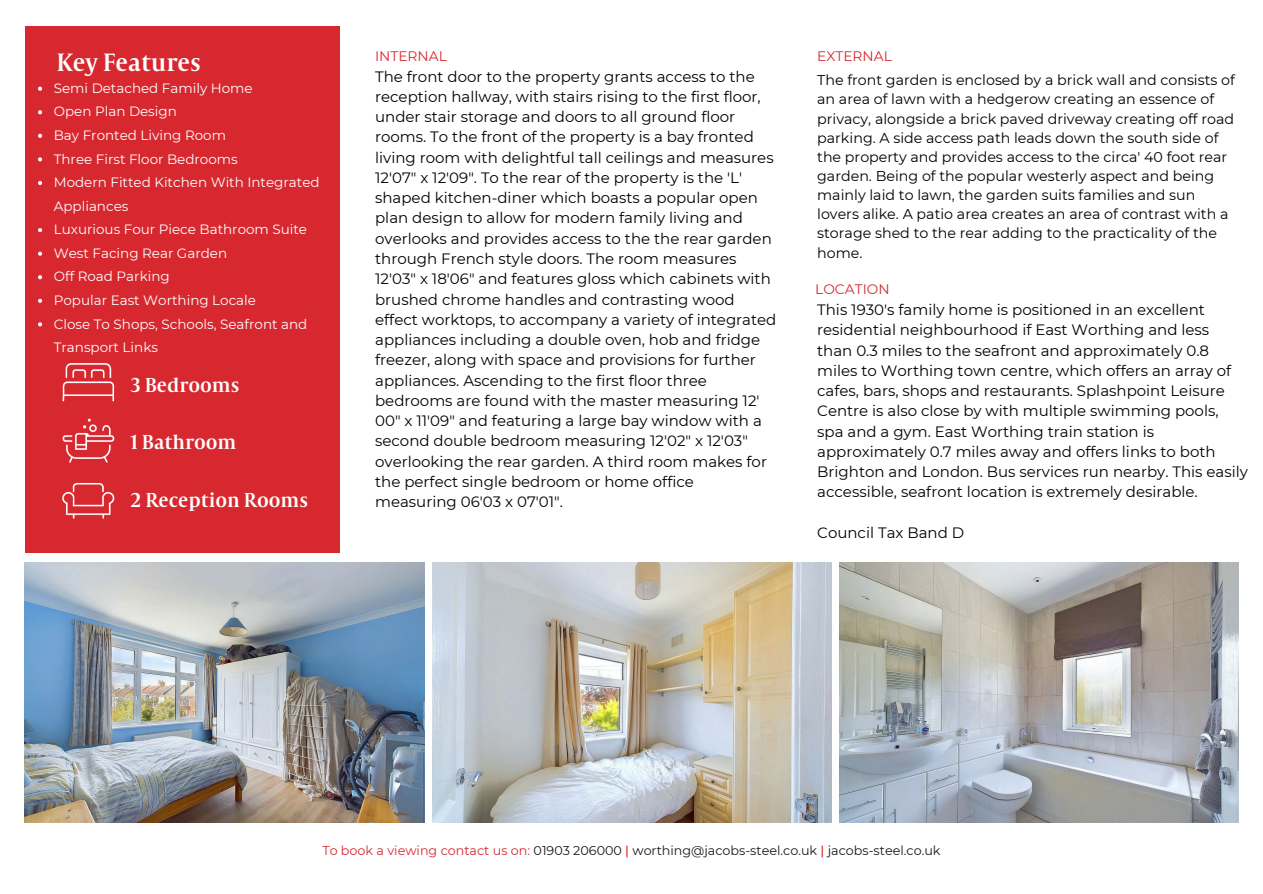
<style>
.page{position:relative;width:1263px;height:894px;background:#fff}
.page>*{position:absolute;margin:0;border:0;box-sizing:border-box;transform-origin:0 0}
.t1{font:27.6px "Capitolium Road";color:#fff}
.t2{font:22.2px "Capitolium Road";color:#fff}
.t3{font:15px/20.2px "Montserrat";color:#000}
.t4{font:14.25px/19.2px "Montserrat";color:#000}
.t5{font:13.8px "Montserrat";color:#d7282f}
.t6{font:13.5px/23.5px "Montserrat";color:#fff}
.t7{font:12.75px "Montserrat";color:#191718}
.s1{color:#d7282f}
.s2{font-weight:500;color:#d7282f}
</style>
<div class="page">
<img style="left:25px;top:562px;width:399px;height:260px">
<img style="left:432px;top:562px;width:399px;height:260px">
<img style="left:839px;top:562px;width:400px;height:260px">
<div style="left:25px;top:26px;width:314px;height:526px;background:#d7282f"></div>
<img style="left:62px;top:482px;width:53px;height:37px">
<img style="left:62px;top:418px;width:53px;height:45px">
<img style="left:62px;top:363px;width:53px;height:39px">
<svg style="left:38px;top:87px;width:4px;height:4px"></svg>
<svg style="left:38px;top:110px;width:4px;height:4px"></svg>
<svg style="left:38px;top:134px;width:4px;height:4px"></svg>
<svg style="left:38px;top:157px;width:4px;height:4px"></svg>
<svg style="left:38px;top:181px;width:4px;height:4px"></svg>
<svg style="left:38px;top:228px;width:4px;height:4px"></svg>
<svg style="left:38px;top:251px;width:4px;height:5px"></svg>
<svg style="left:38px;top:275px;width:4px;height:4px"></svg>
<svg style="left:38px;top:299px;width:4px;height:4px"></svg>
<svg style="left:38px;top:322px;width:4px;height:4px"></svg>
<h2 class="t1" style="left:57px;top:53px;width:146px">Key Features</h2>
<p class="t6" style="left:54px;top:76px;width:200px">Semi Detached Family Home</p>
<p class="t6" style="left:54px;top:100px;width:125px">Open Plan Design</p>
<p class="t6" style="left:54px;top:123px;width:174px">Bay Fronted Living Room</p>
<p class="t6" style="left:54px;top:147px;width:186px">Three First Floor Bedrooms</p>
<p class="t6" style="left:54px;top:170px;width:267px">Modern Fitted Kitchen With Integrated<br>Appliances</p>
<p class="t6" style="left:54px;top:217px;width:255px">Luxurious Four Piece Bathroom Suite</p>
<p class="t6" style="left:54px;top:241px;width:175px">West Facing Rear Garden</p>
<h2 class="t6" style="left:54px;top:265px;width:118px">Off Road Parking</h2>
<p class="t6" style="left:54px;top:288px;width:204px">Popular East Worthing Locale</p>
<p class="t6" style="left:54px;top:312px;width:255px">Close To Shops, Schools, Seafront and<br>Transport Links</p>
<p class="t2" style="left:130px;top:377px;width:111px">3 Bedrooms</p>
<h2 class="t2" style="left:130px;top:435px;width:108px">1 Bathroom</h2>
<h3 class="t2" style="left:130px;top:492px;width:179px">2 Reception Rooms</h3>
<h3 class="t5" style="left:375px;top:47px;width:73px">INTERNAL</h3>
<h4 class="t5" style="left:817px;top:47px;width:76px">EXTERNAL</h4>
<h4 class="t4" style="left:817px;top:71px;width:419px">The front garden is enclosed by a brick wall and consists of an area of lawn with a hedgerow creating an essence of privacy, alongside a brick paved driveway creating off road parking. A side access path leads down the south side of the property and provides access to the circa' 40 foot rear garden. Being of the popular westerly aspect and being mainly laid to lawn, the garden suits families and sun lovers alike. A patio area creates an area of contrast with a storage shed to the rear adding to the practicality of the home.</h4>
<p class="t3" style="left:375px;top:66px;width:403px">The front door to the property grants access to the reception hallway, with stairs rising to the first floor, under stair storage and doors to all ground floor rooms. To the front of the property is a bay fronted living room with delightful tall ceilings and measures 12'07" x 12'09". To the rear of the property is the 'L' shaped kitchen-diner which boasts a popular open plan design to allow for modern family living and overlooks and provides access to the the rear garden through French style doors. The room measures 12'03" x 18'06" and features gloss which cabinets with brushed chrome handles and contrasting wood effect worktops, to accompany a variety of integrated appliances including a double oven, hob and fridge freezer, along with space and provisions for further appliances. Ascending to the first floor three bedrooms are found with the master measuring 12' 00" x 11'09" and featuring a large bay window with a second double bedroom measuring 12'02" x 12'03" overlooking the rear garden. A third room makes for the perfect single bedroom or home office measuring 06'03 x 07'01".</p>
<h4 class="t5" style="left:815px;top:280px;width:76px">LOCATION</h4>
<h3 class="t3" style="left:817px;top:299px;width:432px">This 1930's family home is positioned in an excellent residential neighbourhood if East Worthing and less than 0.3 miles to the seafront and approximately 0.8 miles to Worthing town centre, which offers an array of cafes, bars, shops and restaurants. Splashpoint Leisure Centre is also close by with multiple swimming pools, spa and a gym. East Worthing train station is approximately 0.7 miles away and offers links to both Brighton and London. Bus services run nearby. This easily accessible, seafront location is extremely desirable.</h3>
<h4 class="t3" style="left:817px;top:522px;width:149px">Council Tax Band D</h4>
<p class="t7" style="left:322px;top:842px;width:620px"><span class="s1">To book a viewing contact us on:</span> 01903 206000 <span class="s2">|</span> worthing@jacobs-steel.co.uk <span class="s2">|</span> jacobs-steel.co.uk</p>
</div>
